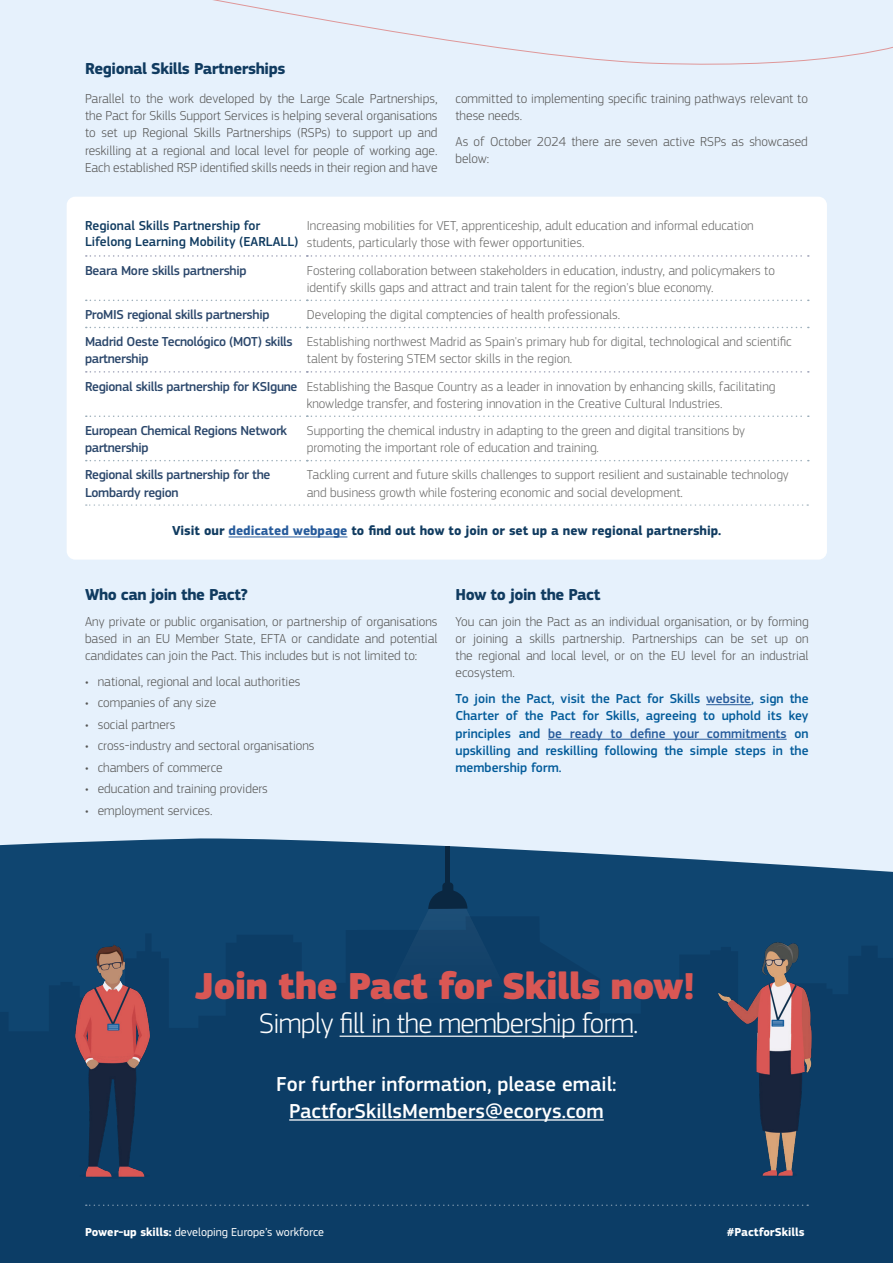
<style>
.page{position:relative;width:893px;height:1263px;background:#fff}
.page>*{position:absolute;margin:0;border:0;box-sizing:border-box;transform-origin:0 0}
.t1{font:900 39px "EC Square Sans Pro Extra";letter-spacing:-.025em;color:#d95754}
.t2{font:300 29.55px "EC Square Sans Pro";letter-spacing:-.025em;color:#fff}
.t3{font:500 21px/27px "EC Square Sans Pro";color:#fff;text-align:center}
.PFS_Body_Copy{font:700 16.5px "EC Square Sans Pro";letter-spacing:-.025em;color:#103b60}
.t4{font:300 13.5px/17.2px "EC Square Sans Pro";color:#575756;text-align:justify}
.t5{font:300 13.5px/17.2px "EC Square Sans Pro";color:#6b6b6a}
.t6{font:500 13.5px/17.2px "EC Square Sans Pro";color:#025b9a;text-align:justify}
.t7{font:500 13.5px/17.2px "EC Square Sans Pro";letter-spacing:-.025em;color:#2b476b}
.t8{font:700 13.5px "EC Square Sans Pro";color:#103b60}
.t9{font:500 13.5px/16.2px "EC Square Sans Pro";color:#103b60}
.PFS_Top_Folio{font:12px "EC Square Sans Pro";color:#fff}
.PFS_Top_Folio-2{font:700 12px "EC Square Sans Pro";color:#fff}
.s1{font-weight:500;color:#2b476b}
.s2{color:#275b9b}
.s3{font-weight:700}
</style>
<div class="page">
<div style="left:0;top:70px;width:893px;height:768px;background:#e6f1fc"></div>
<div style="left:67px;top:197px;width:760px;height:363px;background:#fff;border-radius:9px"></div>
<svg style="left:0;top:838px;width:893px;height:78px;background:#316086"></svg>
<svg style="left:0;top:916px;width:893px;height:347px;background:#0c3e67"></svg>
<img style="left:347px;top:903px;width:199px;height:170px">
<svg style="left:428px;top:882px;width:39px;height:27px"></svg>
<hr style="left:446px;top:846px;width:4px;height:39px;background:#0a2741">
<div style="left:0;top:0;width:893px;height:70px;background:#e6f1fc"></div>
<svg style="left:86px;top:1204px;width:722px;height:2px"></svg>
<img style="left:44px;top:925px;width:146px;height:262px">
<img style="left:712px;top:926px;width:114px;height:261px">
<hr style="left:340px;top:1035px;width:293px;height:2px;background:#fff">
<hr style="left:289px;top:1119px;width:315px;height:1px;background:#fff">
<svg style="left:86px;top:255px;width:723px;height:2px"></svg>
<svg style="left:86px;top:371px;width:723px;height:2px"></svg>
<svg style="left:86px;top:300px;width:723px;height:1px"></svg>
<svg style="left:86px;top:327px;width:723px;height:1px"></svg>
<svg style="left:86px;top:415px;width:723px;height:2px"></svg>
<svg style="left:86px;top:460px;width:723px;height:1px"></svg>
<hr style="left:229px;top:536px;width:118px;height:1px;background:#275b9b">
<hr style="left:706px;top:704px;width:45px;height:1px;background:#275b9b">
<hr style="left:548px;top:739px;width:239px;height:1px;background:#275b9b">
<svg style="left:86px;top:504px;width:722px;height:2px"></svg>
<p class="PFS_Body_Copy" style="left:85px;top:59px;width:202px">Regional Skills Partnerships</p>
<p class="t4" style="left:85px;top:90px;width:354px">Parallel to the work developed by the Large Scale Partnerships, the Pact for Skills Support Services is helping several organisations to set up Regional Skills Partnerships (RSPs) to support up and reskilling at a regional and local level for people of working age.<br>Each established RSP identified skills needs in their region and have</p>
<p class="t4" style="left:455px;top:90px;width:354px">committed to implementing specific training pathways relevant to these needs.</p>
<p class="t4" style="left:455px;top:133px;width:354px">As of October 2024 there are seven active RSPs as showcased below:</p>
<p class="t9" style="left:85px;top:218px;width:215px">Regional Skills Partnership for<br>Lifelong Learning Mobility (EARLALL)</p>
<p class="t5" style="left:307px;top:217px;width:448px">Increasing mobilities for VET, apprenticeship, adult education and informal education students, particularly those with fewer opportunities.</p>
<p class="t7" style="left:85px;top:262px;width:163px">Beara More skills partnership</p>
<p class="t5" style="left:307px;top:261px;width:470px">Fostering collaboration between stakeholders in education, industry, and policymakers to identify skills gaps and attract and train talent for the region's blue economy.</p>
<p class="t7" style="left:85px;top:306px;width:186px">ProMIS regional skills partnership</p>
<p class="t5" style="left:307px;top:306px;width:315px">Developing the digital comptencies of health professionals.</p>
<p class="t7" style="left:85px;top:333px;width:209px">Madrid Oeste Tecnológico (MOT) skills partnership</p>
<p class="t5" style="left:307px;top:333px;width:486px">Establishing northwest Madrid as Spain's primary hub for digital, technological and scientific talent by fostering STEM sector skills in the region.</p>
<p class="t5" style="left:307px;top:377px;width:470px;text-indent:-222px"><span class="s1">Regional skills partnership for KSIgune</span> Establishing the Basque Country as a leader in innovation by enhancing skills, facilitating knowledge transfer, and fostering innovation in the Creative Cultural Industries.</p>
<p class="t7" style="left:85px;top:422px;width:204px">European Chemical Regions Network partnership</p>
<p class="t5" style="left:307px;top:422px;width:440px">Supporting the chemical industry in adapting to the green and digital transitions by promoting the important role of education and training.</p>
<p class="t7" style="left:85px;top:466px;width:187px">Regional skills partnership for the<br>Lombardy region</p>
<p class="t5" style="left:307px;top:466px;width:484px">Tackling current and future skills challenges to support resilient and sustainable technology and business growth while fostering economic and social development.</p>
<p class="t8" style="left:172px;top:523px;width:551px">Visit our <span class="s2">dedicated webpage</span> to find out how to join or set up a new regional partnership.</p>
<p class="PFS_Body_Copy" style="left:85px;top:584px;width:164px">Who can join the Pact?</p>
<p class="t4" style="left:85px;top:612px;width:354px">Any private or public organisation, or partnership of organisations based in an EU Member State, EFTA or candidate and potential candidates can join the Pact. This includes but is not limited to:</p>
<p class="t4" style="left:85px;top:673px;width:217px">• national, regional and local authorities</p>
<p class="t4" style="left:85px;top:694px;width:133px">• companies of any size</p>
<p class="t4" style="left:85px;top:716px;width:92px">• social partners</p>
<p class="t4" style="left:85px;top:737px;width:231px">• cross-industry and sectoral organisations</p>
<p class="t4" style="left:85px;top:759px;width:139px">• chambers of commerce</p>
<p class="t4" style="left:85px;top:780px;width:184px">• education and training providers</p>
<p class="t4" style="left:85px;top:802px;width:129px">• employment services.</p>
<p class="PFS_Body_Copy" style="left:455px;top:584px;width:146px">How to join the Pact</p>
<p class="t4" style="left:455px;top:612px;width:355px">You can join the Pact as an individual organisation, or by forming or joining a skills partnership. Partnerships can be set up on the regional and local level, or on the EU level for an industrial ecosystem.</p>
<p class="t6" style="left:455px;top:690px;width:355px">To join the Pact, visit the Pact for Skills <span class="s2">website</span>, sign the Charter of the Pact for Skills, agreeing to uphold its key principles and <span class="s2">be ready to define your commitments</span> on upskilling and reskilling following the simple steps in the membership form.</p>
<p class="t1" style="left:195px;top:962px;width:502px">Join the Pact for Skills now!</p>
<p class="t2" style="left:259px;top:1006px;width:381px">Simply fill in the membership form.</p>
<p class="t3" style="left:276px;top:1070px;width:342px">For further information, please email:<br>PactforSkillsMembers@ecorys.com</p>
<p class="PFS_Top_Folio" style="left:85px;top:1225px;width:241px"><span class="s3">Power-up skills:</span> developing Europe’s workforce</p>
<p class="PFS_Top_Folio-2" style="left:727px;top:1225px;width:79px">#PactforSkills</p>
</div>
